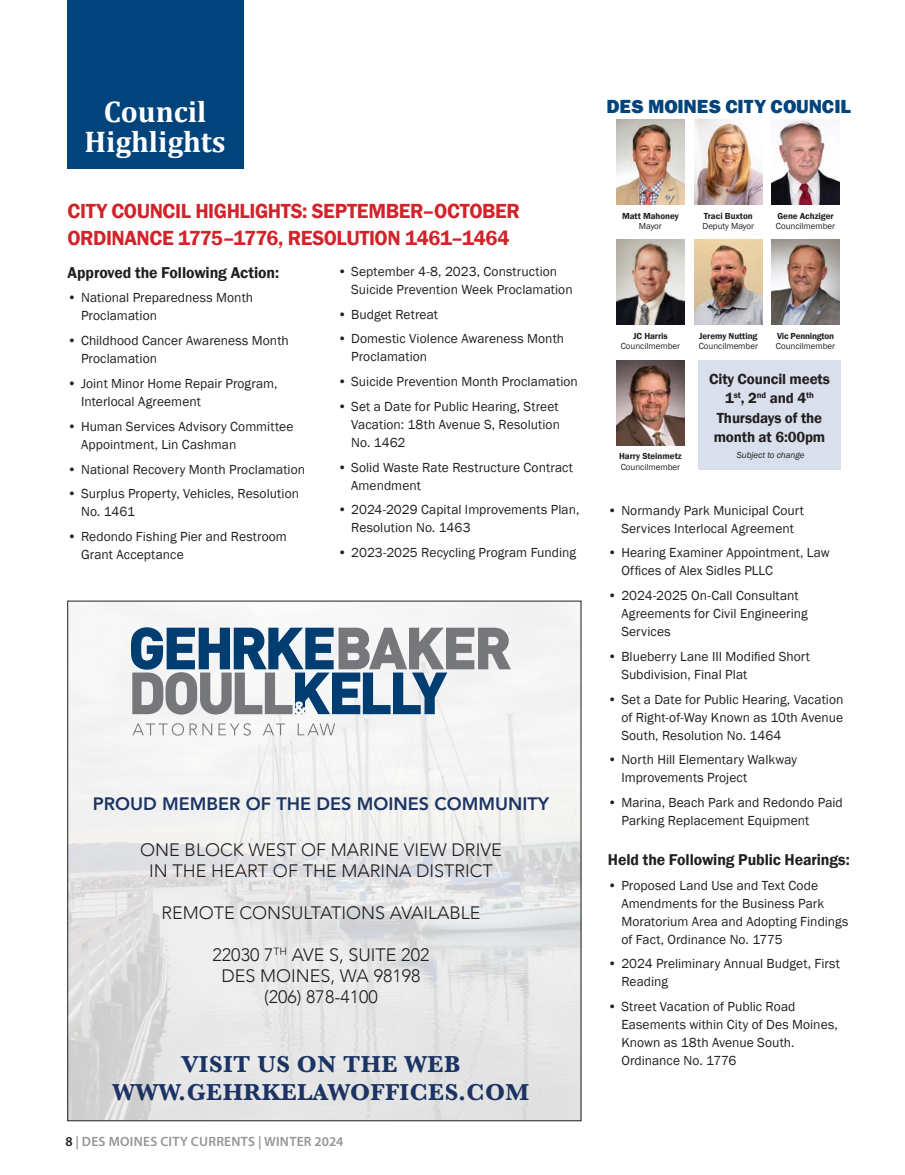
<style>
.page{position:relative;width:905px;height:1175px;background:#fff}
.page>*{position:absolute;margin:0;border:0;box-sizing:border-box;transform-origin:0 0}
.Headline_Cambria_23_BLUE{font:700 30px "Cambria";color:#fff}
.t1{font:700 24px "Baskerville";letter-spacing:.02em;color:#1b3463}
.Franklin_Gothic_Demi_10_11_Blue{font:600 21px "Franklin Gothic";letter-spacing:-.02em;color:#d1232a}
.t2{font:800 19.5px "Franklin Gothic";letter-spacing:-.01em;color:#00447b}
.t3{font:300 18px/21px "Avenir";color:#231f20;text-align:center}
.t4{font:800 18px "Avenir";color:#1b3463}
.t5{font:600 16.2px "Franklin Gothic";letter-spacing:-.005em;color:#231f20}
.t6{font:600 15px/19.5px "Franklin Gothic";letter-spacing:-.01em;color:#231f20;text-align:center}
.t7{font:13.5px/18px "Franklin Gothic";letter-spacing:.005em;color:#231f20}
.t8{font:600 13.5px "Myriad Pro";letter-spacing:.02em;color:#939598}
.t9{font:600 9px "Franklin Gothic";letter-spacing:-.005em;color:#231f20}
.t10{font:9px "Franklin Gothic";letter-spacing:-.005em;color:#231f20}
.t11{font:italic 9px "Franklin Gothic";letter-spacing:-.005em;color:#231f20}
.s1{color:#231f20}
</style>
<div class="page">
<div style="left:67px;top:0;width:176px;height:168px;background:#00447b"></div>
<img style="left:694px;top:240px;width:68px;height:85px">
<img style="left:771px;top:120px;width:68px;height:85px">
<img style="left:616px;top:240px;width:68px;height:85px">
<div style="left:698px;top:360px;width:142px;height:110px;background:#d9dfec"></div>
<img style="left:616px;top:120px;width:68px;height:85px">
<img style="left:771px;top:240px;width:68px;height:85px">
<img style="left:616px;top:360px;width:68px;height:85px">
<img style="left:694px;top:120px;width:68px;height:85px">
<img style="left:69px;top:603px;width:510px;height:515px">
<svg style="left:131px;top:627px;width:380px;height:87px"></svg>
<svg style="left:132px;top:723px;width:80px;height:12px"></svg>
<svg style="left:218px;top:723px;width:33px;height:12px"></svg>
<svg style="left:263px;top:723px;width:22px;height:12px"></svg>
<svg style="left:298px;top:723px;width:37px;height:12px"></svg>
<p class="Headline_Cambria_23_BLUE" style="left:104px;top:94px;width:104px">Council</p>
<p class="Headline_Cambria_23_BLUE" style="left:85px;top:124px;width:143px">Highlights</p>
<p class="Franklin_Gothic_Demi_10_11_Blue" style="left:68px;top:198px;width:454px">CITY COUNCIL HIGHLIGHTS: SEPTEMBER–OCTOBER</p>
<p class="Franklin_Gothic_Demi_10_11_Blue" style="left:68px;top:225px;width:443px">ORDINANCE 1775–1776, RESOLUTION 1461–1464</p>
<p class="t5" style="left:68px;top:262px;width:213px">Approved the Following Action:</p>
<p class="t7" style="left:81px;top:289px;width:174px;text-indent:-14px">• National Preparedness Month<br>Proclamation</p>
<p class="t7" style="left:81px;top:332px;width:209px;text-indent:-14px">• Childhood Cancer Awareness Month<br>Proclamation</p>
<p class="t7" style="left:81px;top:375px;width:198px;text-indent:-14px">• Joint Minor Home Repair Program,<br>Interlocal Agreement</p>
<p class="t7" style="left:81px;top:417px;width:214px;text-indent:-14px">• Human Services Advisory Committee<br>Appointment, Lin Cashman</p>
<p class="t7" style="left:68px;top:460px;width:239px">• National Recovery Month Proclamation</p>
<p class="t7" style="left:81px;top:485px;width:219px;text-indent:-14px">• Surplus Property, Vehicles, Resolution<br>No. 1461</p>
<p class="t7" style="left:81px;top:528px;width:207px;text-indent:-14px">• Redondo Fishing Pier and Restroom<br>Grant Acceptance</p>
<p class="t7" style="left:351px;top:263px;width:223px;text-indent:-14px">• September 4-8, 2023, Construction<br>Suicide Prevention Week Proclamation</p>
<p class="t7" style="left:338px;top:305px;width:102px">• Budget Retreat</p>
<p class="t7" style="left:351px;top:330px;width:214px;text-indent:-14px">• Domestic Violence Awareness Month<br>Proclamation</p>
<p class="t7" style="left:338px;top:373px;width:242px">• Suicide Prevention Month Proclamation</p>
<p class="t7" style="left:351px;top:398px;width:210px;text-align:justify;text-indent:-14px">• Set a Date for Public Hearing, Street Vacation: 18th Avenue S, Resolution No. 1462</p>
<p class="t7" style="left:351px;top:458px;width:223px;text-indent:-14px">• Solid Waste Rate Restructure Contract<br>Amendment</p>
<p class="t7" style="left:351px;top:501px;width:230px;text-indent:-14px">• 2024-2029 Capital Improvements Plan,<br>Resolution No. 1463</p>
<p class="t7" style="left:338px;top:544px;width:240px">• 2023-2025 Recycling Program Funding</p>
<h3 class="t4" style="left:93px;top:789px;width:458px">PROUD MEMBER OF THE DES MOINES COMMUNITY</h3>
<h3 class="t3" style="left:140px;top:839px;width:363px">ONE BLOCK WEST OF MARINE VIEW DRIVE<br>IN THE HEART OF THE MARINA DISTRICT</h3>
<h3 class="t3" style="left:161px;top:902px;width:320px">REMOTE CONSULTATIONS AVAILABLE</h3>
<h3 class="t3" style="left:212px;top:944px;width:218px">22030 7<sup>TH</sup> AVE S, SUITE 202<br>DES MOINES, WA 98198 (206) 878-4100</h3>
<p class="t2" style="left:606px;top:93px;width:246px">DES MOINES CITY COUNCIL</p>
<p class="t9" style="left:622px;top:210px;width:58px">Matt Mahoney</p>
<p class="t10" style="left:639px;top:220px;width:24px">Mayor</p>
<p class="t9" style="left:704px;top:210px;width:50px">Traci Buxton</p>
<p class="t10" style="left:702px;top:220px;width:53px">Deputy Mayor</p>
<p class="t9" style="left:777px;top:210px;width:58px">Gene Achziger</p>
<p class="t10" style="left:776px;top:221px;width:61px">Councilmember</p>
<p class="t9" style="left:633px;top:330px;width:36px">JC Harris</p>
<p class="t10" style="left:620px;top:340px;width:61px">Councilmember</p>
<p class="t9" style="left:619px;top:451px;width:64px">Harry Steinmetz</p>
<p class="t10" style="left:620px;top:461px;width:61px">Councilmember</p>
<p class="t9" style="left:699px;top:330px;width:60px">Jeremy Nutting</p>
<p class="t10" style="left:698px;top:340px;width:61px">Councilmember</p>
<p class="t9" style="left:777px;top:330px;width:59px">Vic Pennington</p>
<p class="t10" style="left:776px;top:341px;width:61px">Councilmember</p>
<p class="t6" style="left:709px;top:369px;width:122px">City Council meets<br>1<sup>st</sup>, 2<sup>nd</sup> and 4<sup>th<br></sup>Thursdays of the month at 6:00pm</p>
<p class="t11" style="left:736px;top:449px;width:69px">Subject to change</p>
<p class="t7" style="left:608px;top:501px;width:198px;text-align:center">• Normandy Park Municipal Court<br>Services Interlocal Agreement</p>
<p class="t7" style="left:621px;top:544px;width:210px;text-indent:-14px">• Hearing Examiner Appointment, Law<br>Offices of Alex Sidles PLLC</p>
<p class="t7" style="left:621px;top:587px;width:188px;text-indent:-14px">• 2024-2025 On-Call Consultant<br>Agreements for Civil Engineering<br>Services</p>
<p class="t7" style="left:621px;top:647px;width:190px;text-indent:-14px">• Blueberry Lane III Modified Short<br>Subdivision, Final Plat</p>
<p class="t7" style="left:621px;top:690px;width:224px;text-align:justify;text-indent:-14px">• Set a Date for Public Hearing, Vacation of Right-of-Way Known as 10th Avenue South, Resolution No. 1464</p>
<p class="t7" style="left:621px;top:751px;width:177px;text-indent:-14px">• North Hill Elementary Walkway<br>Improvements Project</p>
<p class="t7" style="left:621px;top:794px;width:223px;text-indent:-14px">• Marina, Beach Park and Redondo Paid<br>Parking Replacement Equipment</p>
<p class="t5" style="left:608px;top:849px;width:243px">Held the Following Public Hearings:</p>
<p class="t7" style="left:621px;top:876px;width:228px;text-indent:-14px">• Proposed Land Use and Text Code<br>Amendments for the Business Park<br>Moratorium Area and Adopting Findings of Fact, Ordinance No. 1775</p>
<p class="t7" style="left:621px;top:955px;width:220px;text-indent:-14px">• 2024 Preliminary Annual Budget, First<br>Reading</p>
<p class="t7" style="left:621px;top:998px;width:218px;text-indent:-14px">• Street Vacation of Public Road<br>Easements within City of Des Moines,<br>Known as 18th Avenue South.</p>
<h2 class="t1" style="left:181px;top:1047px;width:281px">VISIT US ON THE WEB</h2>
<p class="t7" style="left:621px;top:1052px;width:117px">Ordinance No. 1776</p>
<h2 class="t1" style="left:113px;top:1075px;width:418px">WWW.GEHRKELAWOFFICES.COM</h2>
<p class="t8" style="left:65px;top:1132px;width:280px"><span class="s1">8</span> | DES MOINES CITY CURRENTS | WINTER 2024</p>
</div>
